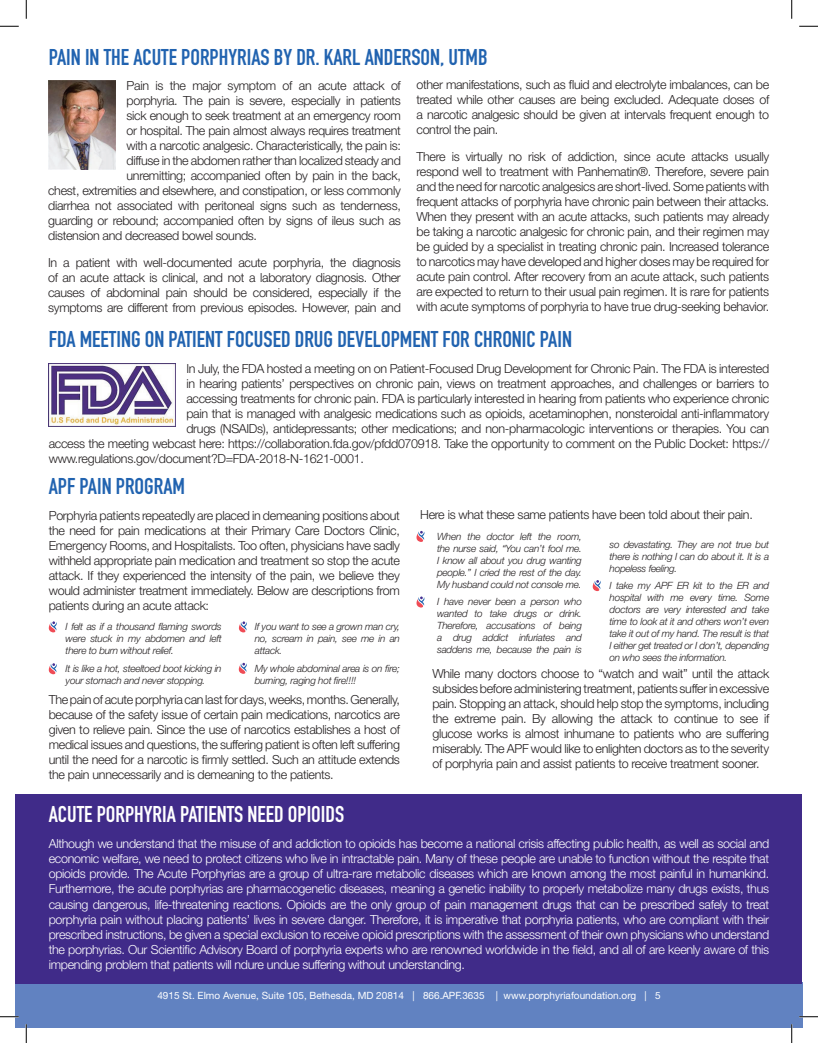
<style>
.page{position:relative;width:818px;height:1043px;background:#fff}
.page>*{position:absolute;margin:0;border:0;box-sizing:border-box;transform-origin:0 0}
.t1{font:22.5px "DIN Engschrift Std";color:#2163b0}
.t2{font:22.5px "DIN Engschrift Std";color:#fff}
.t3{font:300 12.5px/15px "Helvetica Neue LT Std";letter-spacing:-.025em;color:#231f20;text-align:justify}
.t4{font:300 12.5px/15px "Helvetica Neue LT Std";letter-spacing:-.025em;color:#fff;text-align:justify}
.t5{font:italic 300 10px/12px "Helvetica Neue LT Std";letter-spacing:-.025em;color:#231f20;text-align:justify}
.t6{font:10px "Helvetica Neue";color:#fff}
</style>
<div class="page">
<div style="left:15px;top:982px;width:787px;height:46px;background:#6182c1"></div>
<div style="left:16px;top:794px;width:786px;height:189px;background:#402b89"></div>
<svg style="left:49px;top:621px;width:8px;height:11px"></svg>
<svg style="left:49px;top:663px;width:8px;height:11px"></svg>
<svg style="left:239px;top:621px;width:8px;height:11px"></svg>
<svg style="left:416px;top:531px;width:8px;height:11px"></svg>
<svg style="left:416px;top:596px;width:8px;height:11px"></svg>
<svg style="left:592px;top:580px;width:8px;height:11px"></svg>
<img style="left:49px;top:80px;width:66px;height:89px">
<svg style="left:239px;top:663px;width:8px;height:11px"></svg>
<img style="left:49px;top:363px;width:126px;height:63px">
<svg style="left:0;top:25px;width:19px;height:2px"></svg>
<svg style="left:799px;top:25px;width:19px;height:2px"></svg>
<svg style="left:0;top:1016px;width:19px;height:1px"></svg>
<svg style="left:799px;top:1015px;width:19px;height:2px"></svg>
<svg style="left:25px;top:0;width:2px;height:19px"></svg>
<svg style="left:25px;top:1024px;width:2px;height:18px"></svg>
<svg style="left:791px;top:0;width:1px;height:19px"></svg>
<svg style="left:791px;top:1024px;width:1px;height:18px"></svg>
<h1 class="t1" style="left:49px;top:44px;width:440px">PAIN IN THE ACUTE PORPHYRIAS BY DR. KARL ANDERSON, UTMB</h1>
<p class="t3" style="left:416px;top:77px;width:354px">other manifestations, such as fluid and electrolyte imbalances, can be treated while other causes are being excluded. Adequate doses of a narcotic analgesic should be given at intervals frequent enough to control the pain.</p>
<p class="t3" style="left:416px;top:148px;width:354px">There is virtually no risk of addiction, since acute attacks usually respond well to treatment with Panhematin®. Therefore, severe pain and the need for narcotic analgesics are short-lived. Some patients with frequent attacks of porphyria have chronic pain between their attacks.<br>When they present with an acute attacks, such patients may already be taking a narcotic analgesic for chronic pain, and their regimen may be guided by a specialist in treating chronic pain. Increased tolerance to narcotics may have developed and higher doses may be required for acute pain control. After recovery from an acute attack, such patients are expected to return to their usual pain regimen. It is rare for patients with acute symptoms of porphyria to have true drug-seeking behavior.</p>
<p class="t3" style="left:127px;top:78px;width:276px">Pain is the major symptom of an acute attack of</p>
<p class="t3" style="left:127px;top:93px;width:276px">porphyria. The pain is severe, especially in patients</p>
<p class="t3" style="left:127px;top:108px;width:276px">sick enough to seek treatment at an emergency room</p>
<p class="t3" style="left:127px;top:123px;width:276px">or hospital. The pain almost always requires treatment</p>
<p class="t3" style="left:127px;top:138px;width:276px">with a narcotic analgesic. Characteristically, the pain is:</p>
<p class="t3" style="left:127px;top:153px;width:276px">diffuse in the abdomen rather than localized steady and</p>
<p class="t3" style="left:127px;top:168px;width:276px">unremitting; accompanied often by pain in the back,</p>
<p class="t3" style="left:48px;top:183px;width:354px">chest, extremities and elsewhere, and constipation, or less commonly</p>
<p class="t3" style="left:48px;top:198px;width:354px">diarrhea not associated with peritoneal signs such as tenderness,</p>
<p class="t3" style="left:48px;top:213px;width:354px">guarding or rebound; accompanied often by signs of ileus such as</p>
<p class="t3" style="left:48px;top:228px;width:210px">distension and decreased bowel sounds.</p>
<p class="t3" style="left:48px;top:254px;width:354px">In a patient with well-documented acute porphyria, the diagnosis of an acute attack is clinical, and not a laboratory diagnosis. Other causes of abdominal pain should be considered, especially if the symptoms are different from previous episodes. However, pain and</p>
<h1 class="t1" style="left:49px;top:325px;width:524px">FDA MEETING ON PATIENT FOCUSED DRUG DEVELOPMENT FOR CHRONIC PAIN</h1>
<p class="t3" style="left:186px;top:360px;width:584px">In July, the FDA hosted a meeting on on Patient-Focused Drug Development for Chronic Pain. The FDA is interested</p>
<p class="t3" style="left:186px;top:375px;width:584px">in hearing patients’ perspectives on chronic pain, views on treatment approaches, and challenges or barriers to</p>
<p class="t3" style="left:186px;top:390px;width:584px">accessing treatments for chronic pain. FDA is particularly interested in hearing from patients who experience chronic</p>
<p class="t3" style="left:186px;top:405px;width:584px">pain that is managed with analgesic medications such as opioids, acetaminophen, nonsteroidal anti-inflammatory</p>
<p class="t3" style="left:186px;top:420px;width:584px">drugs (NSAIDs), antidepressants; other medications; and non-pharmacologic interventions or therapies. You can</p>
<p class="t3" style="left:49px;top:435px;width:722px">access the meeting webcast here: https://collaboration.fda.gov/pfdd070918. Take the opportunity to comment on the Public Docket: https://</p>
<p class="t3" style="left:49px;top:450px;width:317px">www.regulations.gov/document?D=FDA-2018-N-1621-0001.</p>
<h1 class="t1" style="left:49px;top:472px;width:138px">APF PAIN PROGRAM</h1>
<p class="t3" style="left:49px;top:508px;width:353px">Porphyria patients repeatedly are placed in demeaning positions about the need for pain medications at their Primary Care Doctors Clinic, Emergency Rooms, and Hospitalists. Too often, physicians have sadly withheld appropriate pain medication and treatment so stop the acute attack. If they experienced the intensity of the pain, we believe they would administer treatment immediately. Below are descriptions from patients during an acute attack:</p>
<p class="t5" style="left:255px;top:620px;width:147px">If you want to see a grown man cry, no, scream in pain, see me in an attack.</p>
<p class="t5" style="left:255px;top:662px;width:147px">My whole abdominal area is on fire; burning, raging hot fire!!!!</p>
<p class="t3" style="left:49px;top:692px;width:353px">The pain of acute porphyria can last for days, weeks, months. Generally, because of the safety issue of certain pain medications, narcotics are given to relieve pain. Since the use of narcotics establishes a host of medical issues and questions, the suffering patient is often left suffering until the need for a narcotic is firmly settled. Such an attitude extends the pain unnecessarily and is demeaning to the patients.</p>
<p class="t5" style="left:66px;top:620px;width:157px">I felt as if a thousand flaming swords were stuck in my abdomen and left there to burn without relief.</p>
<p class="t5" style="left:66px;top:662px;width:157px">It is like a hot, steeltoed boot kicking in your stomach and never stopping.</p>
<p class="t3" style="left:420px;top:507px;width:334px">Here is what these same patients have been told about their pain.</p>
<p class="t5" style="left:437px;top:530px;width:146px">When the doctor left the room, the nurse said, “You can’t fool me.<br>I know all about you drug wanting people.” I cried the rest of the day.<br>My husband could not console me.</p>
<p class="t5" style="left:437px;top:595px;width:146px">I have never been a person who wanted to take drugs or drink.<br>Therefore, accusations of being a drug addict infuriates and saddens me, because the pain is</p>
<p class="t5" style="left:609px;top:538px;width:161px">so devastating. They are not true but there is nothing I can do about it. It is a hopeless feeling.</p>
<p class="t5" style="left:609px;top:579px;width:161px">I take my APF ER kit to the ER and hospital with me every time. Some doctors are very interested and take time to look at it and others won’t even take it out of my hand. The result is that I either get treated or I don’t, depending on who sees the information.</p>
<p class="t3" style="left:432px;top:665px;width:338px">While many doctors choose to “watch and wait” until the attack subsides before administering treatment, patients suffer in excessive pain. Stopping an attack, should help stop the symptoms, including the extreme pain. By allowing the attack to continue to see if glucose works is almost inhumane to patients who are suffering miserably. The APF would like to enlighten doctors as to the severity of porphyria pain and assist patients to receive treatment sooner.</p>
<h1 class="t2" style="left:49px;top:801px;width:297px">ACUTE PORPHYRIA PATIENTS NEED OPIOIDS</h1>
<p class="t4" style="left:49px;top:836px;width:722px">Although we understand that the misuse of and addiction to opioids has become a national crisis affecting public health, as well as social and economic welfare, we need to protect citizens who live in intractable pain. Many of these people are unable to function without the respite that opioids provide. The Acute Porphyrias are a group of ultra-rare metabolic diseases which are known among the most painful in humankind.<br>Furthermore, the acute porphyrias are pharmacogenetic diseases, meaning a genetic inability to properly metabolize many drugs exists, thus causing dangerous, life-threatening reactions. Opioids are the only group of pain management drugs that can be prescribed safely to treat porphyria pain without placing patients’ lives in severe danger. Therefore, it is imperative that porphyria patients, who are compliant with their prescribed instructions, be given a special exclusion to receive opioid prescriptions with the assessment of their own physicians who understand the porphyrias. Our Scientific Advisory Board of porphyria experts who are renowned worldwide in the field, and all of are keenly aware of this impending problem that patients will ndure undue suffering without understanding.</p>
<p class="t6" style="left:157px;top:989px;width:504px">4915 St. Elmo Avenue, Suite 105, Bethesda, MD 20814 | 866.APF.3635 | www.porphyriafoundation.org | 5</p>
</div>
